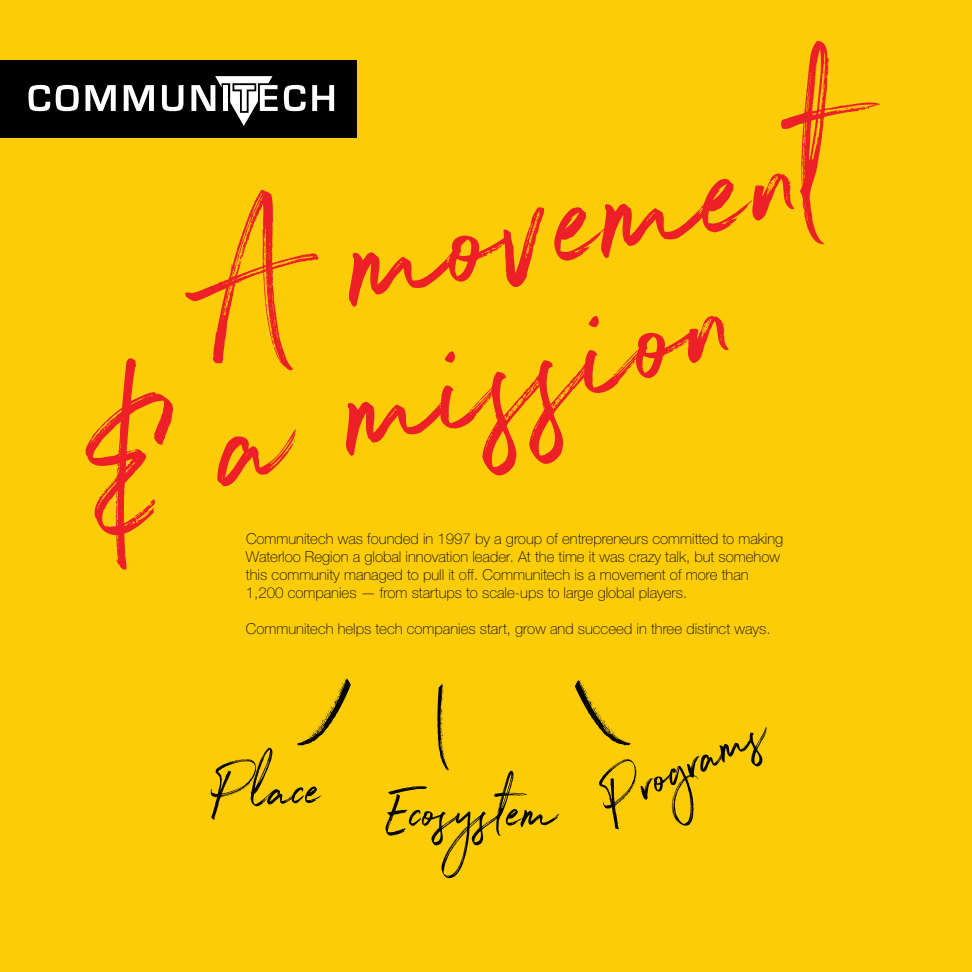
<style>
.page{position:relative;width:972px;height:972px;background:#fff}
.page>*{position:absolute;margin:0;border:0;box-sizing:border-box;transform-origin:0 0}
.t1{font:205.5px "Northwell";color:#ec2026}
.t2{font:201px "Northwell";color:#ec2026}
.t3{font:66.9px "Northwell";color:#040503}
.t4{font:100 15px/18px "Helvetica Neue";color:#040503}
</style>
<div class="page">
<div style="left:0;top:0;width:972px;height:971px;background:#fdcc09"></div>
<svg style="left:297px;top:678px;width:54px;height:68px"></svg>
<svg style="left:575px;top:679px;width:56px;height:66px"></svg>
<svg style="left:437px;top:683px;width:12px;height:87px"></svg>
<div style="left:0;top:60px;width:357px;height:78px;background:#000"></div>
<svg style="left:28px;top:85px;width:22px;height:26px"></svg>
<svg style="left:56px;top:85px;width:23px;height:26px"></svg>
<svg style="left:85px;top:85px;width:31px;height:26px"></svg>
<svg style="left:124px;top:85px;width:30px;height:26px"></svg>
<svg style="left:162px;top:85px;width:21px;height:26px"></svg>
<svg style="left:191px;top:76px;width:87px;height:50px"></svg>
<svg style="left:284px;top:85px;width:22px;height:26px"></svg>
<svg style="left:312px;top:85px;width:22px;height:26px"></svg>
<h1 class="t1" style="left:168px;top:145px;width:649px;rotate:-11deg">A movement</h1>
<h2 class="t2" style="left:187px;top:301px;width:530px;rotate:-14deg">a mission</h2>
<p class="t4" style="left:246px;top:529px;width:539px">Communitech was founded in 1997 by a group of entrepreneurs committed to making Waterloo Region a global innovation leader. At the time it was crazy talk, but somehow this community managed to pull it off. Communitech is a movement of more than 1,200 companies — from startups to scale-ups to large global players.</p>
<p class="t4" style="left:246px;top:619px;width:526px">Communitech helps tech companies start, grow and succeed in three distinct ways.</p>
<h3 class="t3" style="left:212px;top:764px;width:347px">Place Ecosystem</h3>
<h3 class="t3" style="left:583px;top:758px;width:179px;rotate:-25deg">Programs</h3>
</div>
